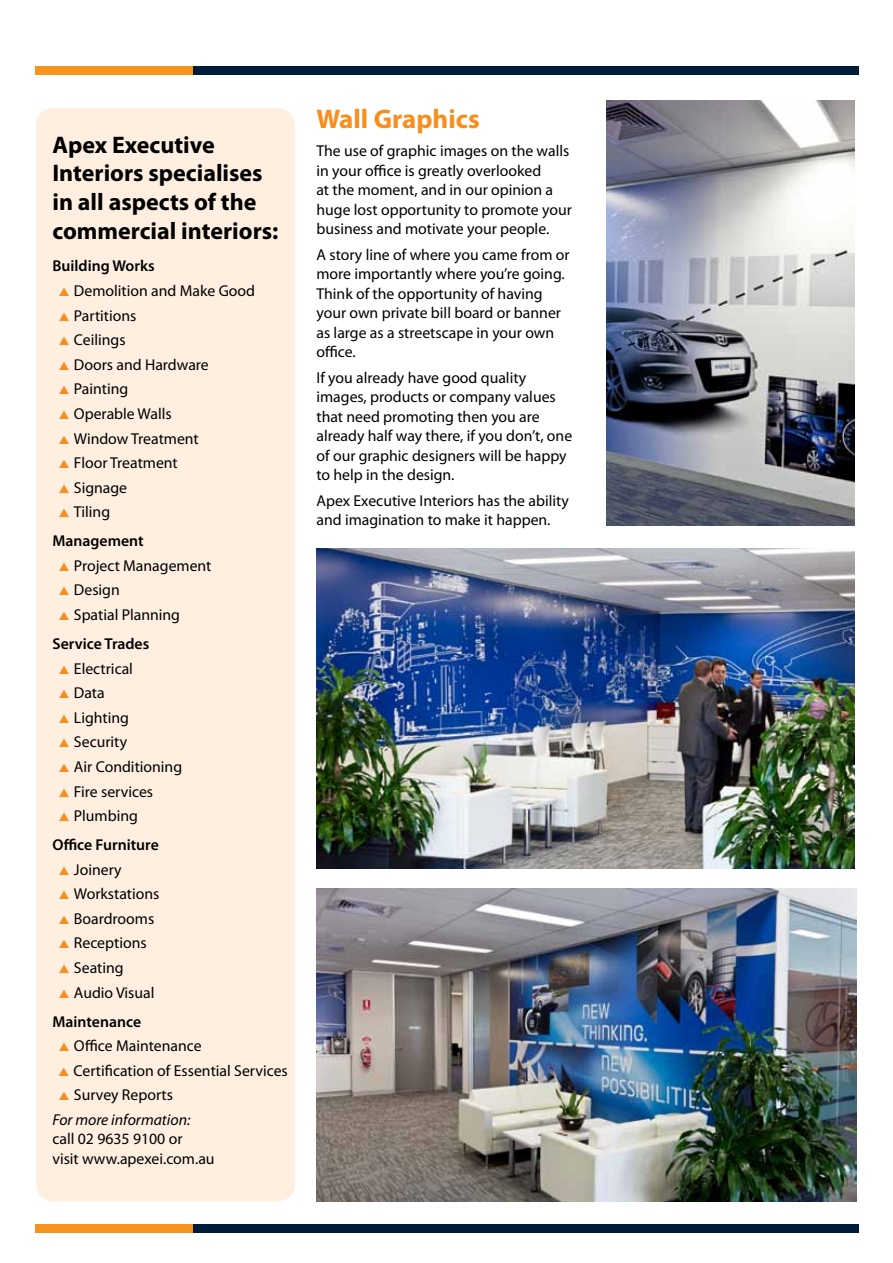
<style>
.page{position:relative;width:893px;height:1263px;background:#fff}
.page>*{position:absolute;margin:0;border:0;box-sizing:border-box;transform-origin:0 0}
.t1{font:700 27px "Myriad Pro";color:#f78e1e}
.t2{font:700 24px/28.8px "Myriad Pro";color:#000}
.t3{font:15.75px/19.5px "Myriad Pro";color:#000}
.t4{font:600 15.75px/28.8px "Myriad Pro";color:#000}
.t5{font:italic 15.75px/24.6px "Myriad Pro";color:#000}
.s1{color:#f78e1e}
.s2{font-weight:400}
.s3{font-weight:600}
.s4{font-style:normal}
</style>
<div class="page">
<div style="left:35px;top:66px;width:160px;height:9px;background:#f7941e"></div>
<div style="left:35px;top:1225px;width:160px;height:8px;background:#f7941e"></div>
<div style="left:36px;top:108px;width:259px;height:1093px;background:#feefe0;border-radius:18px"></div>
<div style="left:193px;top:66px;width:666px;height:9px;background:#001c3a"></div>
<div style="left:193px;top:1225px;width:666px;height:8px;background:#001c3a"></div>
<img style="left:316px;top:549px;width:539px;height:319px">
<img style="left:316px;top:888px;width:540px;height:313px">
<img style="left:607px;top:101px;width:248px;height:425px">
<h2 class="t2" style="left:52px;top:130px;width:227px">Apex Executive<br>Interiors specialises in all aspects of the commercial interiors:</h2>
<p class="t4" style="left:52px;top:252px;width:104px">Building Works</p>
<p class="t3" style="left:59px;top:281px;width:198px"><span class="s1">▲</span> Demolition and Make Good</p>
<p class="t3" style="left:59px;top:306px;width:79px"><span class="s1">▲</span> Partitions</p>
<p class="t3" style="left:59px;top:330px;width:68px"><span class="s1">▲</span> Ceilings</p>
<p class="t3" style="left:59px;top:355px;width:151px"><span class="s1">▲</span> Doors and Hardware</p>
<p class="t3" style="left:59px;top:380px;width:71px"><span class="s1">▲</span> Painting</p>
<p class="t3" style="left:59px;top:404px;width:114px"><span class="s1">▲</span> Operable Walls</p>
<p class="t3" style="left:59px;top:429px;width:141px"><span class="s1">▲</span> Window Treatment</p>
<p class="t3" style="left:59px;top:453px;width:121px"><span class="s1">▲</span> Floor Treatment</p>
<p class="t3" style="left:59px;top:478px;width:70px"><span class="s1">▲</span> Signage</p>
<p class="t4" style="left:52px;top:498px;width:93px;text-indent:6px"><span class="s1">▲</span> <span class="s2">Tiling<br></span>Management</p>
<p class="t3" style="left:59px;top:556px;width:154px"><span class="s1">▲</span> Project Management</p>
<p class="t3" style="left:59px;top:581px;width:62px"><span class="s1">▲</span> Design</p>
<p class="t3" style="left:52px;top:601px;width:129px;line-height:28.8px;text-indent:6px"><span class="s1">▲</span> Spatial Planning<br><span class="s3">Service Trades</span></p>
<p class="t3" style="left:59px;top:659px;width:76px"><span class="s1">▲</span> Electrical</p>
<p class="t3" style="left:59px;top:683px;width:47px"><span class="s1">▲</span> Data</p>
<p class="t3" style="left:59px;top:708px;width:72px"><span class="s1">▲</span> Lighting</p>
<p class="t3" style="left:59px;top:733px;width:70px"><span class="s1">▲</span> Security</p>
<p class="t3" style="left:59px;top:757px;width:125px"><span class="s1">▲</span> Air Conditioning</p>
<p class="t3" style="left:59px;top:782px;width:96px"><span class="s1">▲</span> Fire services</p>
<p class="t4" style="left:52px;top:802px;width:108px;text-indent:6px"><span class="s1">▲</span> <span class="s2">Plumbing<br></span>Office Furniture</p>
<p class="t3" style="left:59px;top:860px;width:64px"><span class="s1">▲</span> Joinery</p>
<p class="t3" style="left:59px;top:884px;width:102px"><span class="s1">▲</span> Workstations</p>
<p class="t3" style="left:59px;top:909px;width:97px"><span class="s1">▲</span> Boardrooms</p>
<p class="t3" style="left:59px;top:934px;width:89px"><span class="s1">▲</span> Receptions</p>
<p class="t3" style="left:59px;top:958px;width:66px"><span class="s1">▲</span> Seating</p>
<p class="t3" style="left:52px;top:978px;width:104px;line-height:28.8px;text-indent:6px"><span class="s1">▲</span> Audio Visual<br><span class="s3">Maintenance</span></p>
<p class="t3" style="left:59px;top:1036px;width:144px"><span class="s1">▲</span> Office Maintenance</p>
<p class="t3" style="left:58px;top:1061px;width:231px"><span class="s1">▲</span> Certification of Essential Services</p>
<p class="t5" style="left:52px;top:1083px;width:139px;text-indent:6px"><span class="s1">▲</span> <span class="s4">Survey Reports<br></span>For more information:</p>
<p class="t3" style="left:52px;top:1130px;width:164px">call 02 9635 9100 or<br>visit www.apexei.com.au</p>
<h1 class="t1" style="left:316px;top:104px;width:165px">Wall Graphics</h1>
<p class="t3" style="left:316px;top:142px;width:257px">The use of graphic images on the walls in your office is greatly overlooked<br>at the moment, and in our opinion a huge lost opportunity to promote your business and motivate your people.</p>
<p class="t3" style="left:316px;top:245px;width:255px">A story line of where you came from or more importantly where you’re going.<br>Think of the opportunity of having your own private bill board or banner as large as a streetscape in your own office.</p>
<p class="t3" style="left:316px;top:368px;width:257px">If you already have good quality images, products or company values that need promoting then you are already half way there, if you don’t, one of our graphic designers will be happy to help in the design.</p>
<p class="t3" style="left:316px;top:491px;width:254px">Apex Executive Interiors has the ability and imagination to make it happen.</p>
</div>
